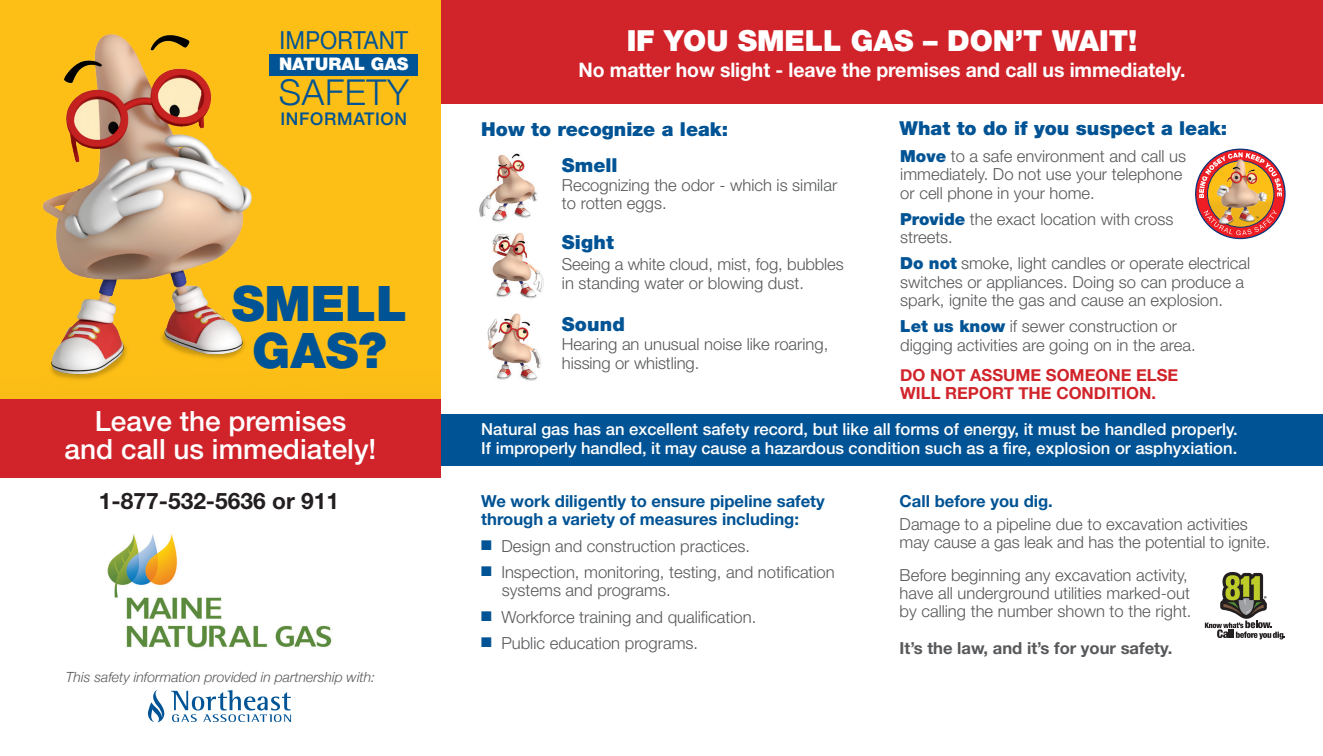
<style>
.page{position:relative;width:1323px;height:756px;background:#fff}
.page>*{position:absolute;margin:0;border:0;box-sizing:border-box;transform-origin:0 0}
.t1{font:900 49px/47.2px "Helvetica Neue LT Std";color:#005394;text-align:center}
.t2{font:300 35.52px "Helvetica Neue";letter-spacing:.02em;color:#005394}
.t3{font:900 29.05px "Helvetica Neue LT Std";letter-spacing:-.005em;color:#fff}
.t4{font:500 28px "Helvetica Neue LT Std";color:#fff}
.t5{font:24.85px "Helvetica Neue";letter-spacing:.01em;color:#005394;scale:.91 1}
.t6{font:700 22.75px "Helvetica Neue LT Std";color:#231f20}
.t7{font:700 19.95px "Helvetica Neue LT Std";letter-spacing:-.005em;color:#fff}
.t8{font:900 19.25px "Helvetica Neue LT Std";color:#005394}
.t9{font:500 17.5px "Helvetica Neue";letter-spacing:.04em;color:#005394}
.t10{font:900 17.5px "Helvetica Neue LT Std";color:#fff}
.t11{font:300 16.62px/18.4px "Helvetica Neue LT Std";color:#57585a}
.t12{font:500 16.62px "Helvetica Neue LT Std";color:#fff}
.t13{font:700 16.62px/18.4px "Helvetica Neue LT Std";color:#005394}
.t14{font:700 16.62px "Helvetica Neue";color:#d1232a}
.t15{font:700 16.62px "Helvetica Neue LT Std";color:#57585a}
.t16{font:italic 300 14px "Helvetica Neue";color:#57585a}
.s1{font-weight:900;color:#005394}
.s2{color:#005394}
</style>
<div class="page">
<div style="left:0;top:0;width:441px;height:399px;background:#fdbf16"></div>
<img style="left:23px;top:14px;width:251px;height:380px">
<div style="left:441px;top:415px;width:882px;height:51px;background:#005394"></div>
<div style="left:441px;top:0;width:882px;height:103px;background:#d1232a"></div>
<svg style="left:1205px;top:572px;width:80px;height:67px"></svg>
<div style="left:270px;top:54px;width:148px;height:21px;background:#005394"></div>
<div style="left:0;top:399px;width:441px;height:79px;background:#d1232a"></div>
<img style="left:479px;top:153px;width:59px;height:69px">
<img style="left:492px;top:233px;width:52px;height:66px">
<img style="left:487px;top:313px;width:54px;height:68px">
<img style="left:1195px;top:148px;width:91px;height:92px">
<svg style="left:171px;top:690px;width:120px;height:32px"></svg>
<svg style="left:148px;top:690px;width:16px;height:32px"></svg>
<img style="left:107px;top:534px;width:225px;height:114px">
<p class="t5" style="left:279px;top:22px;width:143px">IMPORTANT</p>
<p class="t10" style="left:279px;top:54px;width:131px">NATURAL GAS</p>
<p class="t2" style="left:279px;top:63px;width:132px">SAFETY</p>
<p class="t9" style="left:280px;top:104px;width:128px">INFORMATION</p>
<p class="t1" style="left:232px;top:280px;width:177px">SMELL<br>GAS?</p>
<p class="t4" style="left:95px;top:404px;width:253px">Leave the premises</p>
<p class="t4" style="left:65px;top:432px;width:313px">and call us immediately!</p>
<p class="t6" style="left:99px;top:487px;width:242px">1-877-532-5636 or 911</p>
<p class="t16" style="left:66px;top:666px;width:311px">This safety information provided in partnership with:</p>
<p class="t3" style="left:627px;top:23px;width:512px">IF YOU SMELL GAS – DON’T WAIT!</p>
<p class="t7" style="left:579px;top:57px;width:608px">No matter how slight - leave the premises and call us immediately.</p>
<p class="t8" style="left:900px;top:116px;width:329px">What to do if you suspect a leak:</p>
<p class="t11" style="left:900px;top:146px;width:287px"><span class="s1">Move</span> to a safe environment and call us</p>
<p class="t11" style="left:900px;top:165px;width:284px">immediately. Do not use your telephone</p>
<p class="t11" style="left:900px;top:183px;width:196px">or cell phone in your home.</p>
<p class="t11" style="left:900px;top:209px;width:275px"><span class="s1">Provide</span> the exact location with cross</p>
<p class="t11" style="left:900px;top:228px;width:54px">streets.</p>
<p class="t11" style="left:900px;top:254px;width:351px"><span class="s1">Do not</span> smoke, light candles or operate electrical</p>
<p class="t11" style="left:900px;top:272px;width:346px">switches or appliances. Doing so can produce a</p>
<p class="t11" style="left:900px;top:291px;width:324px">spark, ignite the gas and cause an explosion.</p>
<p class="t11" style="left:900px;top:317px;width:278px"><span class="s1">Let us know</span> if sewer construction or</p>
<p class="t11" style="left:900px;top:335px;width:297px">digging activities are going on in the area.</p>
<p class="t14" style="left:900px;top:362px;width:280px">DO NOT ASSUME SOMEONE ELSE</p>
<p class="t14" style="left:900px;top:380px;width:257px">WILL REPORT THE CONDITION.</p>
<p class="t12" style="left:481px;top:419px;width:758px">Natural gas has an excellent safety record, but like all forms of energy, it must be handled properly.</p>
<p class="t12" style="left:481px;top:438px;width:757px">If improperly handled, it may cause a hazardous condition such as a fire, explosion or asphyxiation.</p>
<p class="t8" style="left:481px;top:118px;width:248px">How to recognize a leak:</p>
<p class="t8" style="left:562px;top:153px;width:57px">Smell</p>
<p class="t11" style="left:562px;top:176px;width:277px">Recognizing the odor - which is similar</p>
<p class="t11" style="left:562px;top:194px;width:106px">to rotten eggs.</p>
<p class="t8" style="left:562px;top:231px;width:54px">Sight</p>
<p class="t11" style="left:562px;top:255px;width:283px">Seeing a white cloud, mist, fog, bubbles in standing water or blowing dust.</p>
<p class="t8" style="left:562px;top:313px;width:65px">Sound</p>
<p class="t11" style="left:562px;top:335px;width:268px">Hearing an unusual noise like roaring,</p>
<p class="t11" style="left:562px;top:353px;width:139px">hissing or whistling.</p>
<p class="t13" style="left:481px;top:492px;width:345px">We work diligently to ensure pipeline safety through a variety of measures including:</p>
<p class="t11" style="left:481px;top:536px;width:270px"><span class="s2">■</span> Design and construction practices.</p>
<p class="t11" style="left:481px;top:562px;width:355px"><span class="s2">■</span> Inspection, monitoring, testing, and notification</p>
<p class="t11" style="left:502px;top:581px;width:170px">systems and programs.</p>
<p class="t11" style="left:481px;top:607px;width:277px"><span class="s2">■</span> Workforce training and qualification.</p>
<p class="t11" style="left:481px;top:633px;width:218px"><span class="s2">■</span> Public education programs.</p>
<p class="t13" style="left:900px;top:492px;width:155px">Call before you dig.</p>
<p class="t11" style="left:900px;top:514px;width:350px">Damage to a pipeline due to excavation activities</p>
<p class="t11" style="left:900px;top:533px;width:372px">may cause a gas leak and has the potential to ignite.</p>
<p class="t11" style="left:900px;top:565px;width:290px">Before beginning any excavation activity,</p>
<p class="t11" style="left:900px;top:583px;width:292px">have all underground utilities marked-out</p>
<p class="t11" style="left:900px;top:602px;width:293px">by calling the number shown to the right.</p>
<p class="t15" style="left:900px;top:638px;width:274px">It’s the law, and it’s for your safety.</p>
</div>
